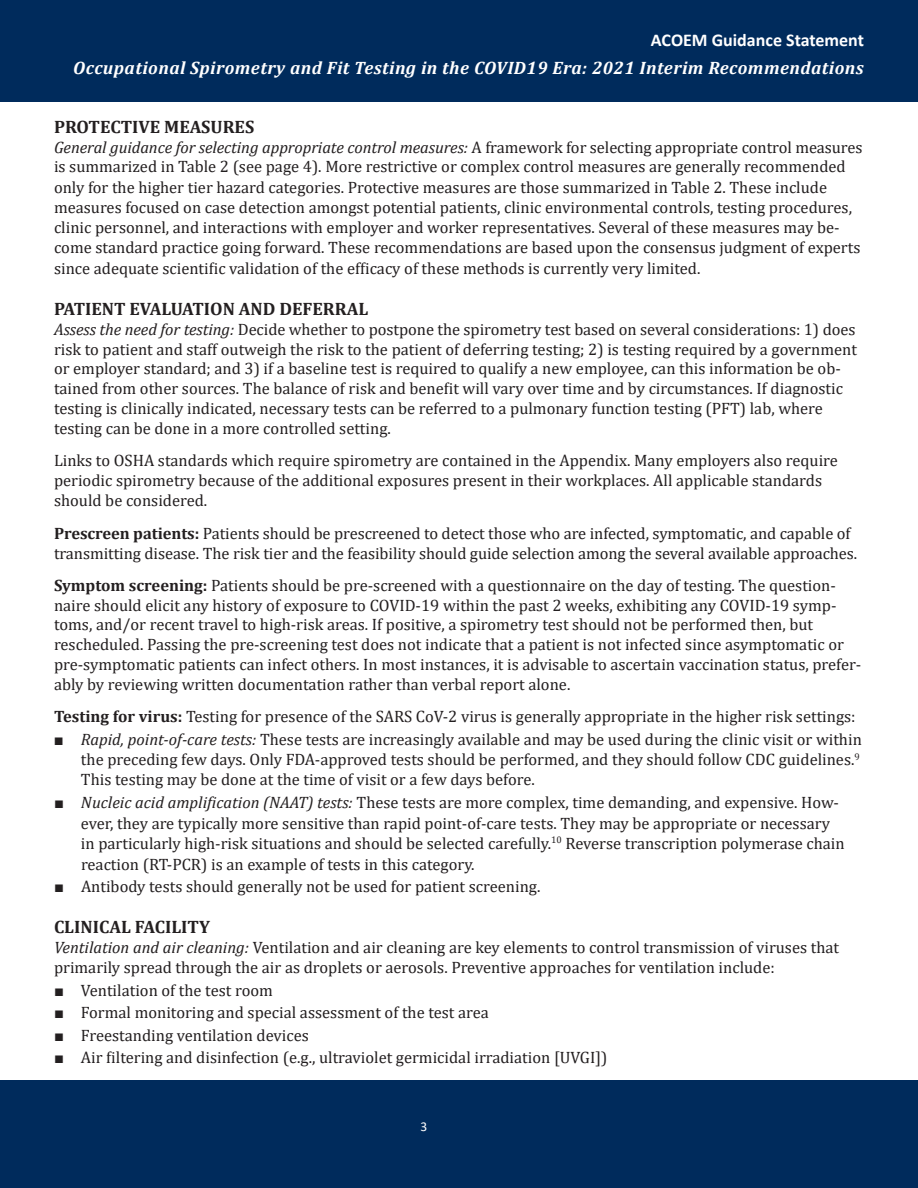
<style>
.page{position:relative;width:918px;height:1188px;background:#fff}
.page>*{position:absolute;margin:0;border:0;box-sizing:border-box;transform-origin:0 0}
.t1{font:italic 700 18px "Cambria";letter-spacing:.025em;color:#fff}
.t2{font:700 18px "Cambria";color:#231f20}
.t3{font:700 18px "Calibri";color:#fff}
.t4{font:16.5px/19.8px "Cambria";color:#231f20}
.t5{font:13.5px "Calibri";color:#fff}
.s1{font-style:italic}
.s2{font-weight:700}
.s3{font-family:"Times New Roman"}
</style>
<div class="page">
<div style="left:0;top:1080px;width:918px;height:108px;background:#002b5c"></div>
<div style="left:0;top:0;width:918px;height:102px;background:#002b5c"></div>
<p class="t3" style="left:651px;top:27px;width:215px">ACOEM Guidance Statement</p>
<p class="t1" style="left:73px;top:55px;width:792px">Occupational Spirometry and Fit Testing in the COVID19 Era: 2021 Interim Recommendations</p>
<p class="t2" style="left:54px;top:114px;width:202px">PROTECTIVE MEASURES</p>
<p class="t4" style="left:54px;top:137px;width:810px"><span class="s1">General guidance for selecting appropriate control measures:</span> A framework for selecting appropriate control measures is summarized in Table 2 (see page 4). More restrictive or complex control measures are generally recommended only for the higher tier hazard categories. Protective measures are those summarized in Table 2. These include measures focused on case detection amongst potential patients, clinic environmental controls, testing procedures, clinic personnel, and interactions with employer and worker representatives. Several of these measures may be&shy;come standard practice going forward. These recommendations are based upon the consensus judgment of experts since adequate scientific validation of the efficacy of these methods is currently very limited.</p>
<p class="t2" style="left:54px;top:296px;width:316px">PATIENT EVALUATION AND DEFERRAL</p>
<p class="t4" style="left:54px;top:319px;width:804px"><span class="s1">Assess the need for testing:</span> Decide whether to postpone the spirometry test based on several considerations: 1) does risk to patient and staff outweigh the risk to the patient of deferring testing; 2) is testing required by a government or employer standard; and 3) if a baseline test is required to qualify a new employee, can this information be ob&shy;tained from other sources. The balance of risk and benefit will vary over time and by circumstances. If diagnostic testing is clinically indicated, necessary tests can be referred to a pulmonary function testing (PFT) lab, where testing can be done in a more controlled setting.</p>
<p class="t4" style="left:54px;top:450px;width:785px;line-height:20.2px">Links to OSHA standards which require spirometry are contained in the Appendix. Many employers also require periodic spirometry because of the additional exposures present in their workplaces. All applicable standards should be considered.</p>
<p class="t4" style="left:54px;top:523px;width:805px;line-height:20.2px"><span class="s2">Prescreen patients:</span> Patients should be prescreened to detect those who are infected, symptomatic, and capable of transmitting disease. The risk tier and the feasibility should guide selection among the several available approaches.</p>
<p class="t4" style="left:54px;top:575px;width:809px"><span class="s2">Symptom screening:</span> Patients should be pre-screened with a questionnaire on the day of testing. The question&shy;naire should elicit any history of exposure to COVID-19 within the past 2 weeks, exhibiting any COVID-19 symp&shy;toms, and/or recent travel to high-risk areas. If positive, a spirometry test should not be performed then, but rescheduled. Passing the pre-screening test does not indicate that a patient is not infected since asymptomatic or pre-symptomatic patients can infect others. In most instances, it is advisable to ascertain vaccination status, prefer&shy;ably by reviewing written documentation rather than verbal report alone.</p>
<p class="t4" style="left:54px;top:706px;width:803px"><span class="s2">Testing for virus:</span> Testing for presence of the SARS CoV-2 virus is generally appropriate in the higher risk settings:</p>
<p class="t4" style="left:81px;top:729px;width:782px;line-height:20.2px;text-indent:-27px"><span class="s3">■</span> <span class="s1">Rapid, point-of-care tests:</span> These tests are increasingly available and may be used during the clinic visit or within the preceding few days. Only FDA-approved tests should be performed, and they should follow CDC guidelines.<sup>9<br></sup>This testing may be done at the time of visit or a few days before.</p>
<p class="t4" style="left:81px;top:793px;width:765px;line-height:20.4px;text-indent:-27px"><span class="s3">■</span> <span class="s1">Nucleic acid amplification (NAAT) tests:</span> These tests are more complex, time demanding, and expensive. How&shy;ever, they are typically more sensitive than rapid point-of-care tests. They may be appropriate or necessary in particularly high-risk situations and should be selected carefully.<sup>10</sup> Reverse transcription polymerase chain reaction (RT-PCR) is an example of tests in this category.</p>
<p class="t4" style="left:54px;top:877px;width:488px"><span class="s3">■</span> Antibody tests should generally not be used for patient screening.</p>
<p class="t2" style="left:54px;top:914px;width:157px">CLINICAL FACILITY</p>
<p class="t4" style="left:54px;top:937px;width:787px;line-height:20.2px"><span class="s1">Ventilation and air cleaning:</span> Ventilation and air cleaning are key elements to control transmission of viruses that primarily spread through the air as droplets or aerosols. Preventive approaches for ventilation include:</p>
<p class="t4" style="left:54px;top:980px;width:220px"><span class="s3">■</span> Ventilation of the test room</p>
<p class="t4" style="left:54px;top:1003px;width:436px"><span class="s3">■</span> Formal monitoring and special assessment of the test area</p>
<p class="t4" style="left:54px;top:1025px;width:256px"><span class="s3">■</span> Freestanding ventilation devices</p>
<p class="t4" style="left:54px;top:1048px;width:555px"><span class="s3">■</span> Air filtering and disinfection (e.g., ultraviolet germicidal irradiation [UVGI])</p>
<p class="t5" style="left:420px;top:1117px;width:8px">3</p>
</div>
